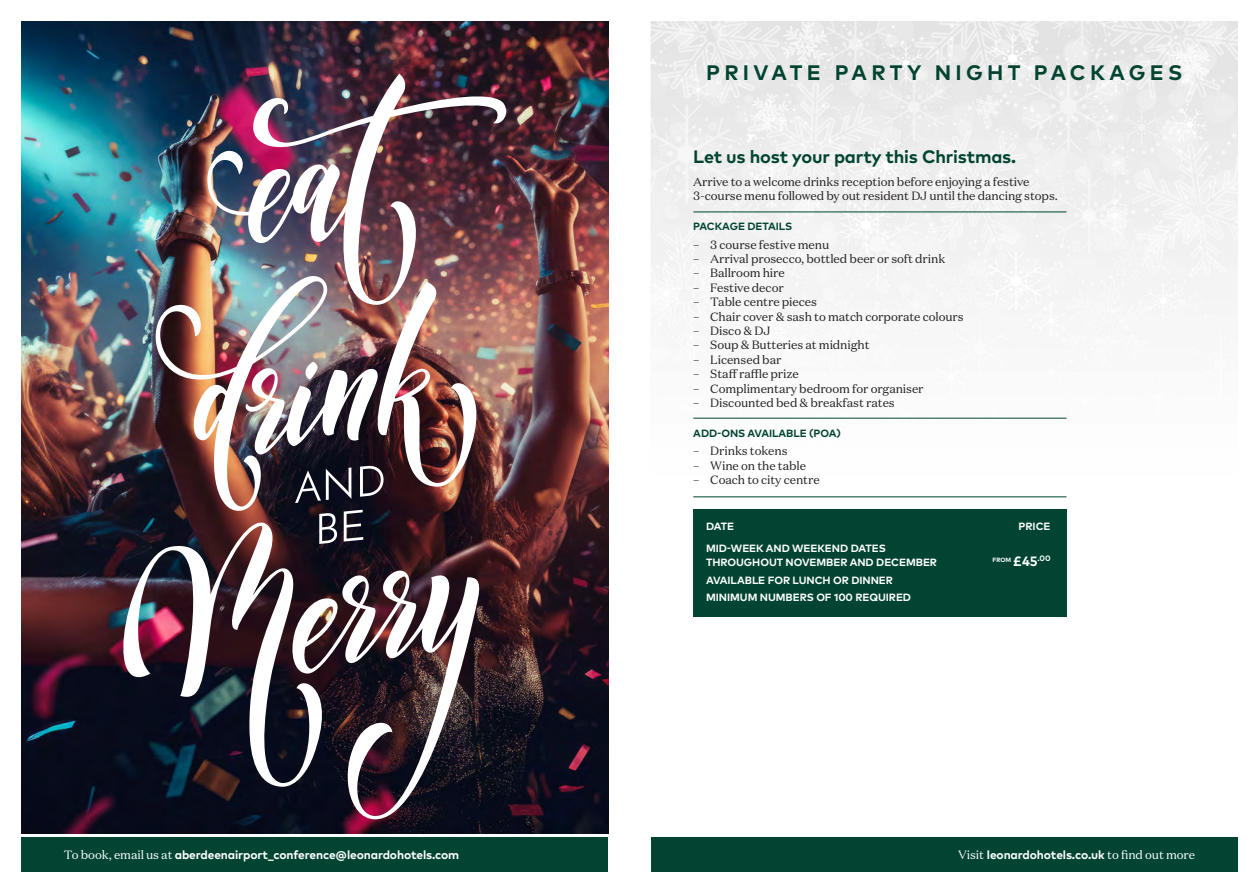
<style>
.page{position:relative;width:1259px;height:893px;background:#fff}
.page>*{position:absolute;margin:0;border:0;box-sizing:border-box;transform-origin:0 0}
.t1{font:700 21px "Mark Pro";letter-spacing:.205em;color:#014432}
.t2{font:700 18px "Mark Pro";letter-spacing:-.01em;color:#014432}
.t3{font:12px/14.4px "Domaine Text";letter-spacing:-.01em;color:#231f20}
.t4{font:700 12px "Mark Pro";letter-spacing:-.01em;color:#fff}
.t5{font:700 10.5px/13.5px "Mark Pro";letter-spacing:-.005em;color:#fff}
.t6{font:700 10.5px "Mark Pro";letter-spacing:-.005em;color:#014432}
.t7{font:700 6.15px "Mark Pro";color:#fff}
.s1{font-family:"Domaine Text";font-weight:400}
.s2{font-size:13.5px}
</style>
<div class="page">
<div style="left:651px;top:838px;width:586px;height:34px;background:#014432"></div>
<img style="left:651px;top:21px;width:586px;height:587px">
<hr style="left:693px;top:212px;width:373px;height:1px;background:#014432">
<hr style="left:693px;top:418px;width:373px;height:1px;background:#014432">
<hr style="left:693px;top:496px;width:373px;height:1px;background:#014432">
<div style="left:693px;top:509px;width:373px;height:108px;background:#014432"></div>
<div style="left:21px;top:838px;width:587px;height:34px;background:#014432"></div>
<img style="left:21px;top:21px;width:587px;height:812px">
<img style="left:206px;top:74px;width:300px;height:231px">
<img style="left:144px;top:274px;width:349px;height:270px">
<svg style="left:289px;top:562px;width:193px;height:257px"></svg>
<svg style="left:123px;top:522px;width:215px;height:265px"></svg>
<p class="t4" style="left:64px;top:846px;width:397px"><span class="s1">To book, email us at</span> aberdeenairport_conference@leonardohotels.com</p>
<p class="t1" style="left:706px;top:57px;width:477px">PRIVATE PARTY NIGHT PACKAGES</p>
<p class="t2" style="left:693px;top:143px;width:324px">Let us host your party this Christmas.</p>
<p class="t3" style="left:693px;top:174px;width:366px">Arrive to a welcome drinks reception before enjoying a festive<br>3-course menu followed by out resident DJ until the dancing stops.</p>
<p class="t6" style="left:693px;top:218px;width:100px">PACKAGE DETAILS</p>
<p class="t3" style="left:693px;top:237px;width:137px">– 3 course festive menu</p>
<p class="t3" style="left:693px;top:251px;width:253px">– Arrival prosecco, bottled beer or soft drink</p>
<p class="t3" style="left:693px;top:266px;width:93px">– Ballroom hire</p>
<p class="t3" style="left:693px;top:280px;width:92px">– Festive decor</p>
<p class="t3" style="left:693px;top:295px;width:125px">– Table centre pieces</p>
<p class="t3" style="left:693px;top:309px;width:272px">– Chair cover &amp; sash to match corporate colours</p>
<p class="t3" style="left:693px;top:323px;width:78px">– Disco &amp; DJ</p>
<p class="t3" style="left:693px;top:338px;width:178px">– Soup &amp; Butteries at midnight</p>
<p class="t3" style="left:693px;top:352px;width:90px">– Licensed bar</p>
<p class="t3" style="left:693px;top:367px;width:107px">– Staff raffle prize</p>
<p class="t3" style="left:693px;top:381px;width:232px">– Complimentary bedroom for organiser</p>
<p class="t3" style="left:693px;top:395px;width:203px">– Discounted bed &amp; breakfast rates</p>
<p class="t6" style="left:693px;top:425px;width:149px">ADD-ONS AVAILABLE (POA)</p>
<p class="t3" style="left:693px;top:444px;width:96px">– Drinks tokens</p>
<p class="t3" style="left:693px;top:458px;width:114px">– Wine on the table</p>
<p class="t3" style="left:693px;top:472px;width:128px">– Coach to city centre</p>
<p class="t5" style="left:706px;top:519px;width:30px">DATE</p>
<p class="t5" style="left:1018px;top:519px;width:33px">PRICE</p>
<p class="t5" style="left:706px;top:541px;width:232px">MID-WEEK AND WEEKEND DATES<br>THROUGHOUT NOVEMBER AND DECEMBER</p>
<p class="t7" style="left:992px;top:555px;width:60px">FROM <span class="s2">£45</span><sup>.00</sup></p>
<p class="t5" style="left:706px;top:572px;width:188px">AVAILABLE FOR LUNCH OR DINNER</p>
<p class="t5" style="left:706px;top:590px;width:206px">MINIMUM NUMBERS OF 100 REQUIRED</p>
<p class="t4" style="left:958px;top:846px;width:238px"><span class="s1">Visit</span> leonardohotels.co.uk <span class="s1">to find out more</span></p>
</div>
